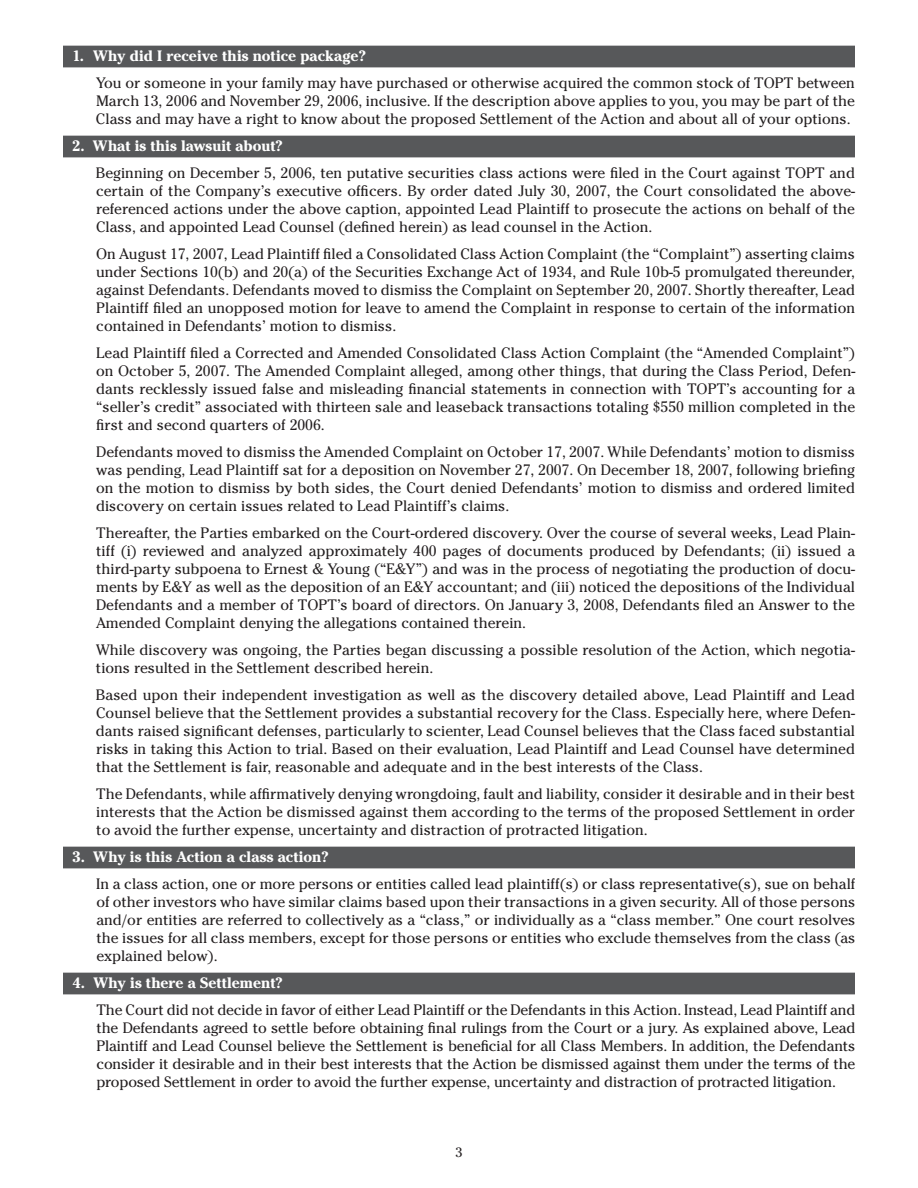
<style>
.page{position:relative;width:918px;height:1188px;background:#fff}
.page>*{position:absolute;margin:0;border:0;box-sizing:border-box;transform-origin:0 0}
.t1{font:15px/18px "Cheltenham";color:#231f20;text-align:justify}
.t2{font:700 15px "Cheltenham";letter-spacing:.005em;color:#fff}
.t3{font:13.5px "Cheltenham";color:#231f20}
</style>
<div class="page">
<div style="left:63px;top:46px;width:792px;height:21px;background:#57585a"></div>
<div style="left:63px;top:136px;width:792px;height:21px;background:#57585a"></div>
<div style="left:63px;top:847px;width:792px;height:21px;background:#57585a"></div>
<div style="left:63px;top:973px;width:792px;height:21px;background:#57585a"></div>
<p class="t2" style="left:72px;top:47px;width:296px">1. Why did I receive this notice package?</p>
<p class="t1" style="left:96px;top:74px;width:761px">You or someone in your family may have purchased or otherwise acquired the common stock of TOPT between March 13, 2006 and November 29, 2006, inclusive. If the description above applies to you, you may be part of the Class and may have a right to know about the proposed Settlement of the Action and about all of your options.</p>
<p class="t2" style="left:72px;top:137px;width:213px">2. What is this lawsuit about?</p>
<p class="t1" style="left:96px;top:164px;width:761px">Beginning on December 5, 2006, ten putative securities class actions were filed in the Court against TOPT and certain of the Company’s executive officers. By order dated July 30, 2007, the Court consolidated the above&shy;referenced actions under the above caption, appointed Lead Plaintiff to prosecute the actions on behalf of the Class, and appointed Lead Counsel (defined herein) as lead counsel in the Action.</p>
<p class="t1" style="left:96px;top:245px;width:761px">On August 17, 2007, Lead Plaintiff filed a Consolidated Class Action Complaint (the “Complaint”) asserting claims under Sections 10(b) and 20(a) of the Securities Exchange Act of 1934, and Rule 10b-5 promulgated thereunder, against Defendants. Defendants moved to dismiss the Complaint on September 20, 2007. Shortly thereafter, Lead Plaintiff filed an unopposed motion for leave to amend the Complaint in response to certain of the information contained in Defendants’ motion to dismiss.</p>
<p class="t1" style="left:96px;top:344px;width:761px">Lead Plaintiff filed a Corrected and Amended Consolidated Class Action Complaint (the “Amended Complaint”) on October 5, 2007. The Amended Complaint alleged, among other things, that during the Class Period, Defen&shy;dants recklessly issued false and misleading financial statements in connection with TOPT’s accounting for a “seller’s credit” associated with thirteen sale and leaseback transactions totaling $550 million completed in the first and second quarters of 2006.</p>
<p class="t1" style="left:96px;top:443px;width:761px">Defendants moved to dismiss the Amended Complaint on October 17, 2007. While Defendants’ motion to dismiss was pending, Lead Plaintiff sat for a deposition on November 27, 2007. On December 18, 2007, following briefing on the motion to dismiss by both sides, the Court denied Defendants’ motion to dismiss and ordered limited discovery on certain issues related to Lead Plaintiff’s claims.</p>
<p class="t1" style="left:96px;top:524px;width:761px">Thereafter, the Parties embarked on the Court-ordered discovery. Over the course of several weeks, Lead Plain&shy;tiff (i) reviewed and analyzed approximately 400 pages of documents produced by Defendants; (ii) issued a third-party subpoena to Ernest &amp; Young (“E&amp;Y”) and was in the process of negotiating the production of docu&shy;ments by E&amp;Y as well as the deposition of an E&amp;Y accountant; and (iii) noticed the depositions of the Individual Defendants and a member of TOPT’s board of directors. On January 3, 2008, Defendants filed an Answer to the Amended Complaint denying the allegations contained therein.</p>
<p class="t1" style="left:96px;top:641px;width:760px">While discovery was ongoing, the Parties began discussing a possible resolution of the Action, which negotia&shy;tions resulted in the Settlement described herein.</p>
<p class="t1" style="left:96px;top:686px;width:761px">Based upon their independent investigation as well as the discovery detailed above, Lead Plaintiff and Lead Counsel believe that the Settlement provides a substantial recovery for the Class. Especially here, where Defen&shy;dants raised significant defenses, particularly to scienter, Lead Counsel believes that the Class faced substantial risks in taking this Action to trial. Based on their evaluation, Lead Plaintiff and Lead Counsel have determined that the Settlement is fair, reasonable and adequate and in the best interests of the Class.</p>
<p class="t1" style="left:96px;top:785px;width:761px">The Defendants, while affirmatively denying wrongdoing, fault and liability, consider it desirable and in their best interests that the Action be dismissed against them according to the terms of the proposed Settlement in order to avoid the further expense, uncertainty and distraction of protracted litigation.</p>
<p class="t2" style="left:72px;top:848px;width:258px">3. Why is this Action a class action?</p>
<p class="t1" style="left:96px;top:875px;width:761px">In a class action, one or more persons or entities called lead plaintiff(s) or class representative(s), sue on behalf of other investors who have similar claims based upon their transactions in a given security. All of those persons and/or entities are referred to collectively as a “class,” or individually as a “class member.” One court resolves the issues for all class members, except for those persons or entities who exclude themselves from the class (as explained below).</p>
<p class="t2" style="left:72px;top:974px;width:212px">4. Why is there a Settlement?</p>
<p class="t1" style="left:96px;top:1001px;width:761px">The Court did not decide in favor of either Lead Plaintiff or the Defendants in this Action. Instead, Lead Plaintiff and the Defendants agreed to settle before obtaining final rulings from the Court or a jury. As explained above, Lead Plaintiff and Lead Counsel believe the Settlement is beneficial for all Class Members. In addition, the Defendants consider it desirable and in their best interests that the Action be dismissed against them under the terms of the proposed Settlement in order to avoid the further expense, uncertainty and distraction of protracted litigation.</p>
<p class="t3" style="left:455px;top:1144px;width:9px">3</p>
</div>
